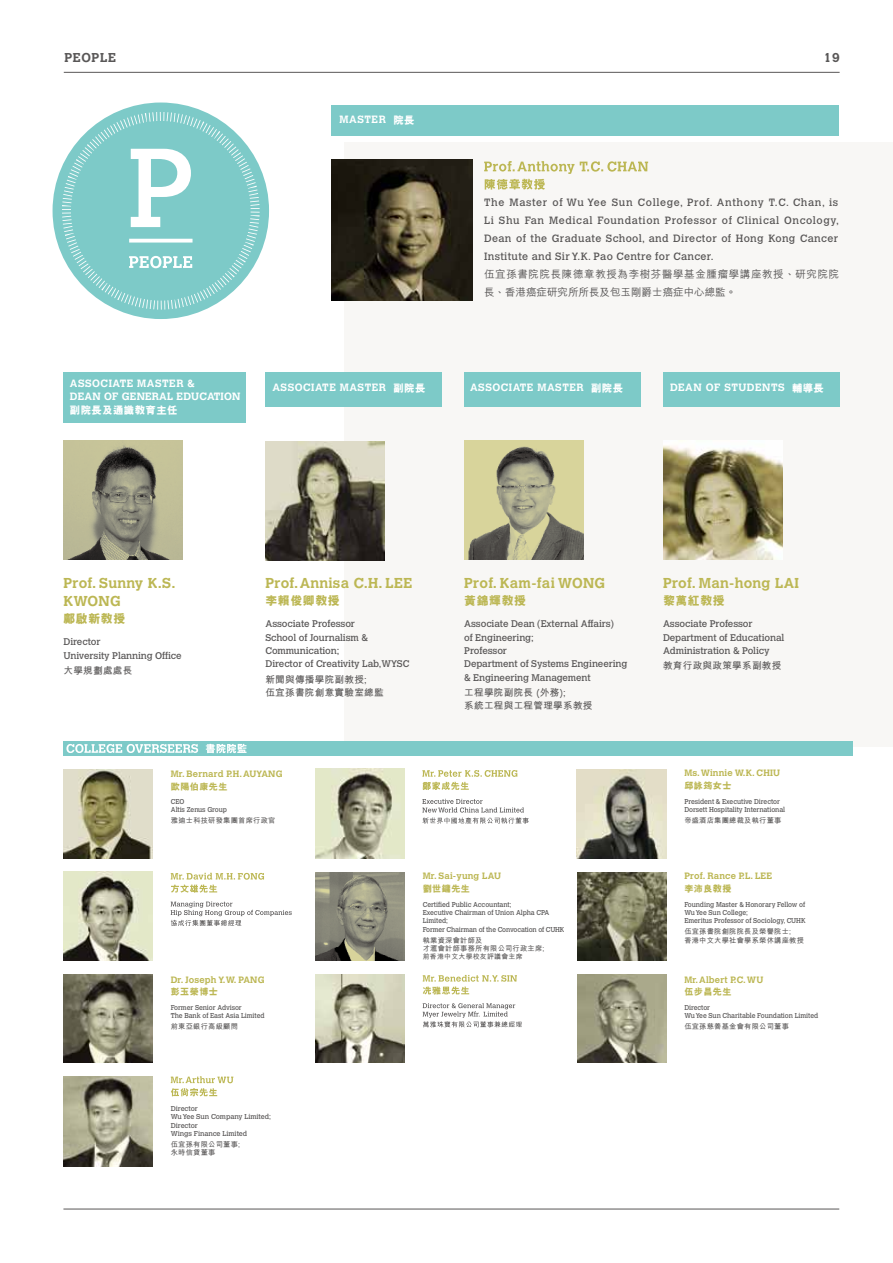
<style>
.page{position:relative;width:893px;height:1263px;background:#fff}
.page>*{position:absolute;margin:0;border:0;box-sizing:border-box;transform-origin:0 0}
.t1{font:700 14.25px/18px "Calvert MT Std";letter-spacing:.02em;color:#bcb754}
.t2{font:700 12.75px "Calvert MT Std";letter-spacing:.05em;color:#595757}
.t3{font:800 12px "M Hei HK";letter-spacing:.04em;color:#bcb754}
.t4{font:10.5px/18px "Calvert";letter-spacing:.03em;color:#595757;text-align:justify}
.t5{font:700 10.5px "Calvert MT Std";letter-spacing:.05em;color:#fff}
.t6{font:500 10.5px/18px "M Hei HK";letter-spacing:.06em;color:#595757}
.t7{font:700 10.5px/13.5px "Calvert MT Std";letter-spacing:.02em;color:#fff}
.t8{font:800 10.5px "M Hei HK";letter-spacing:.03em;color:#fff}
.t9{font:9.6px/13.4px "Calvert MT Std";letter-spacing:-.01em;color:#595757}
.t10{font:700 9.6px/13.4px "M Hei HK";letter-spacing:.03em;color:#595757}
.t11{font:700 9.15px "Calvert MT Std";letter-spacing:.02em;color:#bcb754}
.t12{font:800 9.15px "M Hei HK";letter-spacing:.04em;color:#bcb754}
.t13{font:700 7.2px/8.6px "M Hei HK";letter-spacing:.04em;color:#595757}
.t14{font:7.05px/8.4px "Calvert MT Std";letter-spacing:-.01em;color:#595757;scale:.95 1}
.t15{font:7.05px/8.4px "Calvert MT Std";letter-spacing:-.01em;color:#595757}
.t16{font:700 6.9px "M Hei HK";letter-spacing:.04em;color:#595757}
.s1{font-family:"M Hei HK";font-weight:800}
</style>
<div class="page">
<div style="left:53px;top:103px;width:216px;height:216px;background:#7dcac8;border-radius:50%"></div>
<div style="left:62px;top:112px;width:198px;height:198px;border:9px dashed #fff;border-radius:50%"></div>
<svg style="left:131px;top:149px;width:60px;height:78px"></svg>
<svg style="left:129px;top:256px;width:63px;height:12px"></svg>
<svg style="left:129px;top:239px;width:64px;height:4px"></svg>
<hr style="left:63px;top:1209px;width:776px;height:1px;background:#595757">
<div style="left:63px;top:372px;width:183px;height:51px;background:#7dcac8"></div>
<img style="left:63px;top:440px;width:120px;height:119px">
<div style="left:344px;top:142px;width:549px;height:604px;background:#f8f7f5"></div>
<div style="left:63px;top:742px;width:789px;height:14px;background:#7dcac8"></div>
<svg style="left:66px;top:744px;width:181px;height:9px"></svg>
<img style="left:63px;top:1076px;width:90px;height:90px">
<svg style="left:171px;top:1076px;width:62px;height:20px"></svg>
<svg style="left:171px;top:901px;width:121px;height:25px"></svg>
<svg style="left:171px;top:873px;width:93px;height:20px"></svg>
<img style="left:63px;top:872px;width:90px;height:89px">
<img style="left:315px;top:872px;width:90px;height:89px">
<img style="left:577px;top:872px;width:89px;height:89px">
<hr style="left:64px;top:72px;width:776px;height:1px;background:#595757">
<div style="left:331px;top:106px;width:508px;height:30px;background:#7dcac8"></div>
<svg style="left:484px;top:161px;width:164px;height:29px"></svg>
<img style="left:331px;top:159px;width:142px;height:142px">
<img style="left:464px;top:440px;width:119px;height:119px">
<div style="left:464px;top:372px;width:177px;height:34px;background:#7dcac8"></div>
<img style="left:265px;top:441px;width:119px;height:119px">
<div style="left:265px;top:372px;width:177px;height:34px;background:#7dcac8"></div>
<div style="left:663px;top:372px;width:176px;height:34px;background:#7dcac8"></div>
<img style="left:663px;top:446px;width:119px;height:114px">
<img style="left:577px;top:975px;width:90px;height:88px">
<img style="left:63px;top:975px;width:90px;height:87px">
<svg style="left:423px;top:1003px;width:99px;height:24px"></svg>
<svg style="left:423px;top:975px;width:94px;height:19px"></svg>
<img style="left:315px;top:975px;width:90px;height:87px">
<svg style="left:422px;top:799px;width:107px;height:25px"></svg>
<svg style="left:422px;top:770px;width:95px;height:20px"></svg>
<img style="left:315px;top:769px;width:89px;height:89px">
<img style="left:577px;top:769px;width:89px;height:90px">
<img style="left:63px;top:769px;width:90px;height:90px">
<h2 class="t2" style="left:64px;top:49px;width:53px">PEOPLE</h2>
<h2 class="t2" style="left:824px;top:49px;width:18px">19</h2>
<h3 class="t5" style="left:340px;top:113px;width:76px">MASTER <span class="s1">院長</span></h3>
<h3 class="t7" style="left:70px;top:376px;width:172px">ASSOCIATE MASTER &amp;<br>DEAN OF GENERAL EDUCATION</h3>
<h3 class="t8" style="left:70px;top:405px;width:109px">副院長及通識教育主任</h3>
<h3 class="t5" style="left:272px;top:381px;width:155px">ASSOCIATE MASTER <span class="s1">副院長</span></h3>
<h3 class="t4" style="left:484px;top:193px;width:356px">The Master of Wu Yee Sun College, Prof. Anthony T.C. Chan, is Li Shu Fan Medical Foundation Professor of Clinical Oncology, Dean of the Graduate School, and Director of Hong Kong Cancer Institute and Sir Y.K. Pao Centre for Cancer.</h3>
<h3 class="t6" style="left:484px;top:265px;width:357px">伍宜孫書院院長陳德章教授為李樹芬醫學基金腫瘤學講座教授、研究院院長、香港癌症研究所所長及包玉剛爵士癌症中心總監。</h3>
<h3 class="t5" style="left:470px;top:381px;width:155px">ASSOCIATE MASTER <span class="s1">副院長</span></h3>
<h3 class="t5" style="left:670px;top:381px;width:156px">DEAN OF STUDENTS <span class="s1">輔導長</span></h3>
<h1 class="t1" style="left:63px;top:574px;width:114px">Prof. Sunny K.S.<br>KWONG</h1>
<h3 class="t3" style="left:63px;top:612px;width:63px">鄺啟新教授</h3>
<h3 class="t9" style="left:63px;top:635px;width:120px">Director<br>University Planning Office</h3>
<h3 class="t10" style="left:63px;top:663px;width:70px">大學規劃處處長</h3>
<h1 class="t1" style="left:265px;top:574px;width:148px">Prof. Annisa C.H. LEE</h1>
<h3 class="t3" style="left:265px;top:594px;width:76px">李賴俊卿教授</h3>
<h3 class="t9" style="left:265px;top:617px;width:146px">Associate Professor<br>School of Journalism &amp;<br>Communication;<br>Director of Creativity Lab,WYSC</h3>
<h3 class="t10" style="left:265px;top:672px;width:120px">新聞與傳播學院副教授;<br>伍宜孫書院創意實驗室總監</h3>
<p class="t11" style="left:171px;top:768px;width:113px">Mr. Bernard P.H. AUYANG</p>
<p class="t12" style="left:171px;top:782px;width:58px">歐陽伯康先生</p>
<p class="t14" style="left:171px;top:797px;width:61px">CEO<br>Altis Zenus Group</p>
<p class="t13" style="left:171px;top:815px;width:106px">雅迪士科技研發集團首席行政官</p>
<h1 class="t1" style="left:464px;top:574px;width:143px">Prof. Kam-fai WONG</h1>
<h3 class="t3" style="left:464px;top:594px;width:63px">黃錦輝教授</h3>
<h3 class="t9" style="left:464px;top:617px;width:165px">Associate Dean (External Affairs)<br>of Engineering;<br>Professor<br>Department of Systems Engineering &amp; Engineering Management</h3>
<h3 class="t10" style="left:464px;top:685px;width:130px">工程學院副院長 (外務);<br>系統工程與工程管理學系教授</h3>
<h1 class="t1" style="left:663px;top:574px;width:137px">Prof. Man-hong LAI</h1>
<h3 class="t3" style="left:663px;top:594px;width:63px">黎萬紅教授</h3>
<h3 class="t9" style="left:663px;top:617px;width:123px">Associate Professor<br>Department of Educational<br>Administration &amp; Policy</h3>
<h3 class="t10" style="left:663px;top:658px;width:120px">教育行政與政策學系副教授</h3>
<p class="t11" style="left:684px;top:767px;width:97px">Ms. Winnie W.K. CHIU</p>
<p class="t12" style="left:684px;top:781px;width:49px">邱詠筠女士</p>
<p class="t14" style="left:684px;top:797px;width:108px">President &amp; Executive Director<br>Dorsett Hospitality International</p>
<p class="t13" style="left:684px;top:815px;width:99px">帝盛酒店集團總裁及執行董事</p>
<p class="t11" style="left:171px;top:973px;width:95px">Dr. Joseph Y.W. PANG</p>
<p class="t12" style="left:171px;top:987px;width:49px">彭玉榮博士</p>
<p class="t14" style="left:171px;top:1003px;width:100px">Former Senior Advisor<br>The Bank of East Asia Limited</p>
<p class="t13" style="left:171px;top:1021px;width:69px">前東亞銀行高級顧問</p>
<p class="t15" style="left:171px;top:1104px;width:102px">Director<br>Wu Yee Sun Company Limited;<br>Director<br>Wings Finance Limited</p>
<p class="t13" style="left:171px;top:1139px;width:71px">伍宜孫有限公司董事;永時信貸董事</p>
<p class="t11" style="left:423px;top:870px;width:80px">Mr. Sai-yung LAU</p>
<p class="t12" style="left:423px;top:884px;width:49px">劉世鏞先生</p>
<p class="t14" style="left:423px;top:900px;width:151px">Certified Public Accountant;<br>Executive Chairman of Union Alpha CPA<br>Limited;<br>Former Chairman of the Convocation of CUHK</p>
<p class="t13" style="left:423px;top:935px;width:123px">執業資深會計師及<br>才滙會計師事務所有限公司行政主席;</p>
<p class="t16" style="left:423px;top:952px;width:101px">前香港中文大學校友評議會主席</p>
<p class="t11" style="left:684px;top:870px;width:89px">Prof. Rance P.L. LEE</p>
<p class="t12" style="left:684px;top:884px;width:49px">李沛良教授</p>
<p class="t14" style="left:684px;top:900px;width:129px">Founding Master &amp; Honorary Fellow of<br>Wu Yee Sun College;<br>Emeritus Professor of Sociology, CUHK</p>
<p class="t13" style="left:684px;top:926px;width:121px">伍宜孫書院創院院長及榮譽院士;<br>香港中文大學社會學系榮休講座教授</p>
<p class="t11" style="left:684px;top:973px;width:80px">Mr. Albert P.C. WU</p>
<p class="t12" style="left:684px;top:987px;width:49px">伍步昌先生</p>
<p class="t14" style="left:684px;top:1003px;width:142px">Director<br>Wu Yee Sun Charitable Foundation Limited</p>
<p class="t13" style="left:684px;top:1021px;width:106px">伍宜孫慈善基金會有限公司董事</p>
</div>
